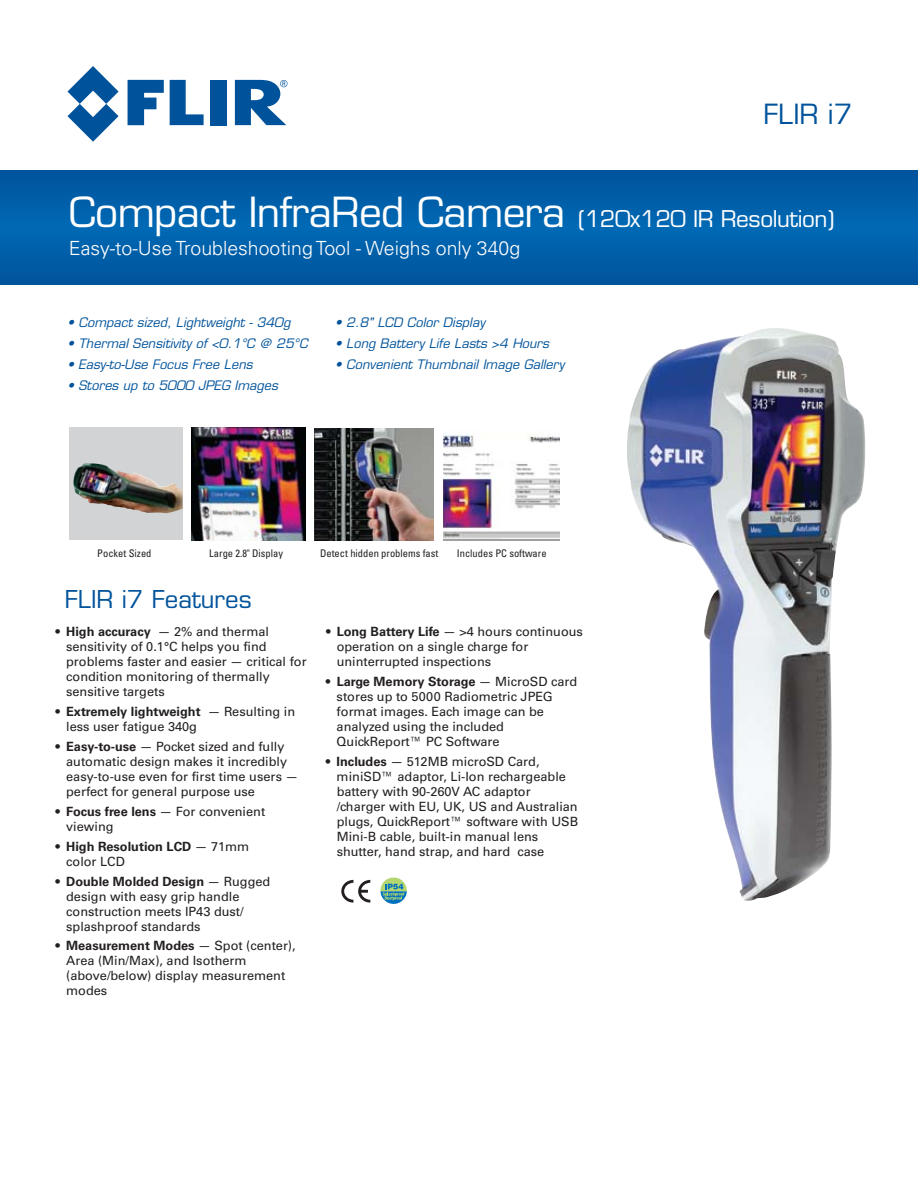
<style>
.page{position:relative;width:918px;height:1188px;background:#fff}
.page>*{position:absolute;margin:0;border:0;box-sizing:border-box;transform-origin:0 0}
.t1{font:40.5px "Eurostile LT";letter-spacing:-.015em;color:#fff}
.t2{font:27.15px "Eurostile LT";color:#00539b}
.t3{font:24px "Eurostile LT";color:#00539b}
.t4{font:300 19.5px "Univers LT";color:#fff}
.t5{font:12.75px/15px "Univers LT";color:#231f20}
.t6{font:italic 12.75px "Eurostile LT";letter-spacing:.005em;color:#00539b}
.t7{font:700 12.75px/15px "Univers LT";color:#231f20}
.t8{font:condensed 10.5px "Univers LT";color:#231f20}
.s1{font-size:22.5px}
.s2{font-weight:700}
.s3{font-weight:400}
</style>
<div class="page">
<svg style="left:128px;top:80px;width:36px;height:45px"></svg>
<svg style="left:170px;top:80px;width:34px;height:45px"></svg>
<div style="left:211px;top:80px;width:16px;height:45px;background:#00539b"></div>
<svg style="left:67px;top:66px;width:52px;height:76px"></svg>
<svg style="left:235px;top:80px;width:52px;height:45px"></svg>
<div style="left:0;top:170px;width:918px;height:114px;background:linear-gradient(to right,#005ea8,#005ea8)"></div>
<img style="left:627px;top:328px;width:239px;height:573px">
<div style="left:443px;top:429px;width:117px;height:112px;background:linear-gradient(to right,#9d9fa2,#9d9fa2)"></div>
<img style="left:443px;top:429px;width:117px;height:109px">
<div style="left:69px;top:427px;width:114px;height:113px;background:#d1d3d4"></div>
<img style="left:73px;top:463px;width:110px;height:50px">
<img style="left:191px;top:428px;width:114px;height:112px">
<img style="left:314px;top:429px;width:120px;height:112px">
<svg style="left:341px;top:880px;width:29px;height:23px"></svg>
<svg style="left:380px;top:878px;width:27px;height:26px"></svg>
<h2 class="t2" style="left:763px;top:98px;width:91px">FLIR i7</h2>
<h1 class="t1" style="left:69px;top:187px;width:767px">Compact InfraRed Camera <span class="s1">(120x120 IR Resolution)</span></h1>
<h3 class="t4" style="left:69px;top:236px;width:453px">Easy-to-Use Troubleshooting Tool - Weighs only 340g</h3>
<p class="t6" style="left:67px;top:314px;width:224px">• Compact sized, Lightweight - 340g</p>
<p class="t6" style="left:67px;top:335px;width:242px">• Thermal Sensitivity of &lt;0.1°C @ 25°C</p>
<p class="t6" style="left:67px;top:356px;width:187px">• Easy-to-Use Focus Free Lens</p>
<p class="t6" style="left:67px;top:377px;width:212px">• Stores up to 5000 JPEG Images</p>
<p class="t6" style="left:335px;top:314px;width:151px">• 2.8" LCD Color Display</p>
<p class="t6" style="left:335px;top:335px;width:215px">• Long Battery Life Lasts &gt;4 Hours</p>
<p class="t6" style="left:335px;top:356px;width:231px">• Convenient Thumbnail Image Gallery</p>
<p class="t8" style="left:97px;top:547px;width:56px">Pocket Sized</p>
<p class="t8" style="left:209px;top:547px;width:75px">Large 2.8" Display</p>
<p class="t8" style="left:320px;top:547px;width:120px">Detect hidden problems fast</p>
<p class="t8" style="left:457px;top:547px;width:91px">Includes PC software</p>
<h3 class="t3" style="left:65px;top:585px;width:188px">FLIR i7 Features</h3>
<p class="t5" style="left:66px;top:624px;width:242px;text-indent:-11px">• <span class="s2">High accuracy</span> — 2% and thermal sensitivity of 0.1°C helps you find problems faster and easier — critical for condition monitoring of thermally sensitive targets</p>
<p class="t5" style="left:66px;top:704px;width:231px;text-indent:-11px">• <span class="s2">Extremely lightweight</span> — Resulting in less user fatigue 340g</p>
<p class="t5" style="left:66px;top:739px;width:234px;text-indent:-11px">• <span class="s2">Easy-to-use</span> — Pocket sized and fully automatic design makes it incredibly easy-to-use even for first time users — perfect for general purpose use</p>
<p class="t5" style="left:66px;top:804px;width:201px;text-indent:-11px">• <span class="s2">Focus free lens</span> — For convenient viewing</p>
<p class="t7" style="left:66px;top:839px;width:185px;text-indent:-11px"><span class="s3">•</span> High Resolution LCD <span class="s3">— 71mm color LCD</span></p>
<p class="t5" style="left:66px;top:874px;width:206px;text-indent:-11px">• <span class="s2">Double Molded Design</span> — Rugged design with easy grip handle construction meets IP43 dust/ splashproof standards</p>
<p class="t5" style="left:66px;top:939px;width:231px;text-indent:-11px">• <span class="s2">Measurement Modes</span> — Spot (center),<br>Area (Min/Max), and Isotherm (above/below) display measurement modes</p>
<p class="t5" style="left:337px;top:624px;width:248px;text-indent:-11px">• <span class="s2">Long Battery Life</span> — &gt;4 hours continuous operation on a single charge for uninterrupted inspections</p>
<p class="t5" style="left:337px;top:674px;width:242px;text-indent:-11px">• <span class="s2">Large Memory Storage</span> — MicroSD card stores up to 5000 Radiometric JPEG format images. Each image can be analyzed using the included<br>QuickReport™ PC Software</p>
<p class="t5" style="left:337px;top:754px;width:243px;text-indent:-11px">• <span class="s2">Includes</span> — 512MB microSD Card, miniSD™ adaptor, Li-Ion rechargeable battery with 90-260V AC adaptor /charger with EU, UK, US and Australian plugs, QuickReport™ software with USB Mini-B cable, built-in manual lens shutter, hand strap, and hard case</p>
</div>
